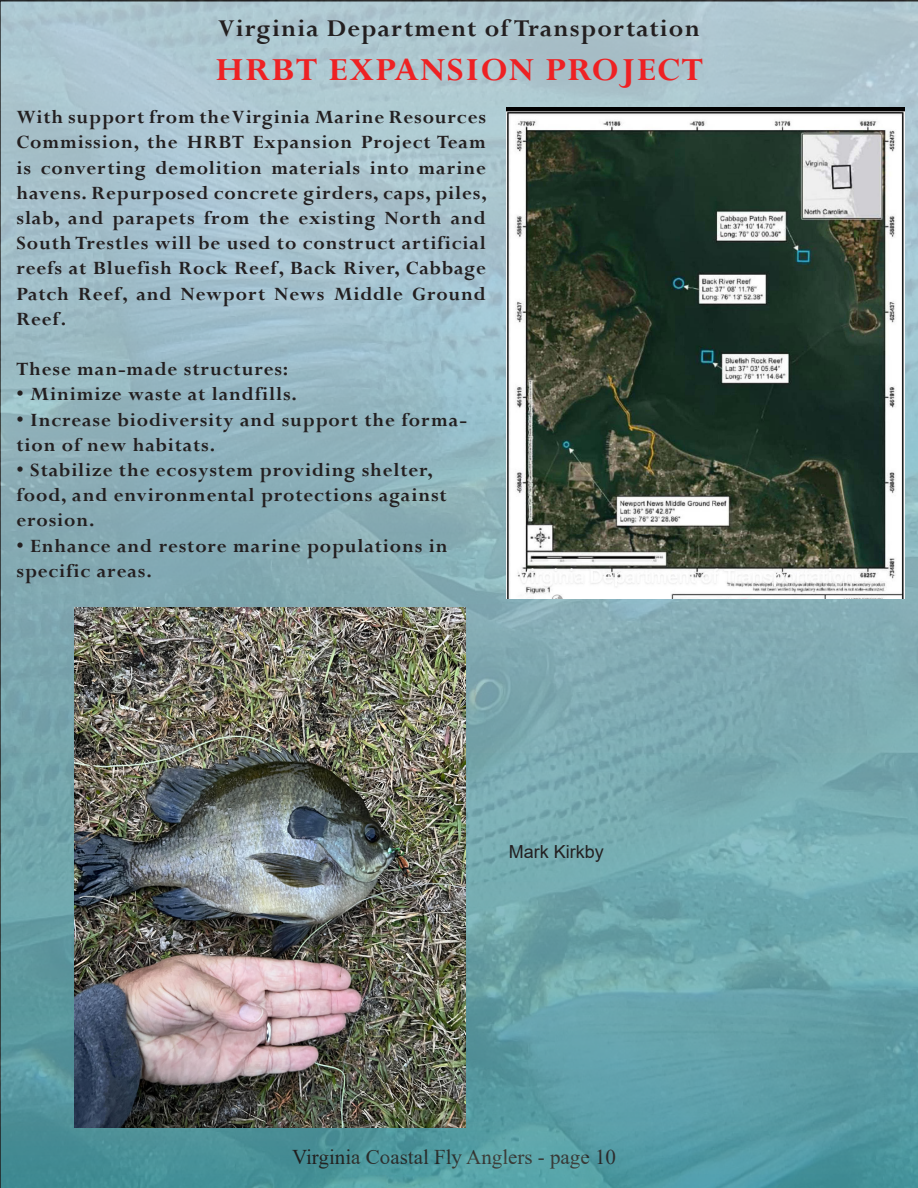
<style>
.page{position:relative;width:918px;height:1188px;background:#fff}
.page>*{position:absolute;margin:0;border:0;box-sizing:border-box;transform-origin:0 0}
.t1{font:700 36px "Perpetua";letter-spacing:.04em;color:#ee2123;scale:1.04 1}
.t2{font:700 27px "Perpetua";letter-spacing:.04em;color:#231f20}
.t3{font:700 21px/25.2px "Perpetua";letter-spacing:.04em;color:#231f20}
.t4{font:21px "Times New Roman";color:#231f20}
.Tying_Steps{font:18px "Arial";color:#231f20}
</style>
<div class="page">
<img style="left:0;top:0;width:918px;height:1188px">
<img style="left:507px;top:107px;width:397px;height:491px">
<img style="left:75px;top:607px;width:390px;height:521px">
<p class="t2" style="left:218px;top:12px;width:483px">Virginia Department of Transportation</p>
<p class="t1" style="left:215px;top:47px;width:471px">HRBT EXPANSION PROJECT</p>
<p class="t3" style="left:16px;top:104px;width:472px;text-align:justify">With support from the Virginia Marine Resources Commission, the HRBT Expansion Project Team is converting demolition materials into marine havens. Repurposed concrete girders, caps, piles, slab, and parapets from the existing North and South Trestles will be used to construct artificial reefs at Bluefish Rock Reef, Back River, Cabbage Patch Reef, and Newport News Middle Ground Reef.</p>
<p class="t3" style="left:16px;top:356px;width:273px">These man-made structures:</p>
<p class="t3" style="left:16px;top:381px;width:282px">• Minimize waste at landfills.</p>
<p class="t3" style="left:16px;top:407px;width:452px">• Increase biodiversity and support the forma&shy;tion of new habitats.</p>
<p class="t3" style="left:16px;top:457px;width:432px">• Stabilize the ecosystem providing shelter, food, and environmental protections against erosion.</p>
<p class="t3" style="left:16px;top:533px;width:433px">• Enhance and restore marine populations in specific areas.</p>
<p class="Tying_Steps" style="left:509px;top:839px;width:97px">Mark Kirkby</p>
<p class="t4" style="left:292px;top:1142px;width:325px">Virginia Coastal Fly Anglers - page 10</p>
</div>
